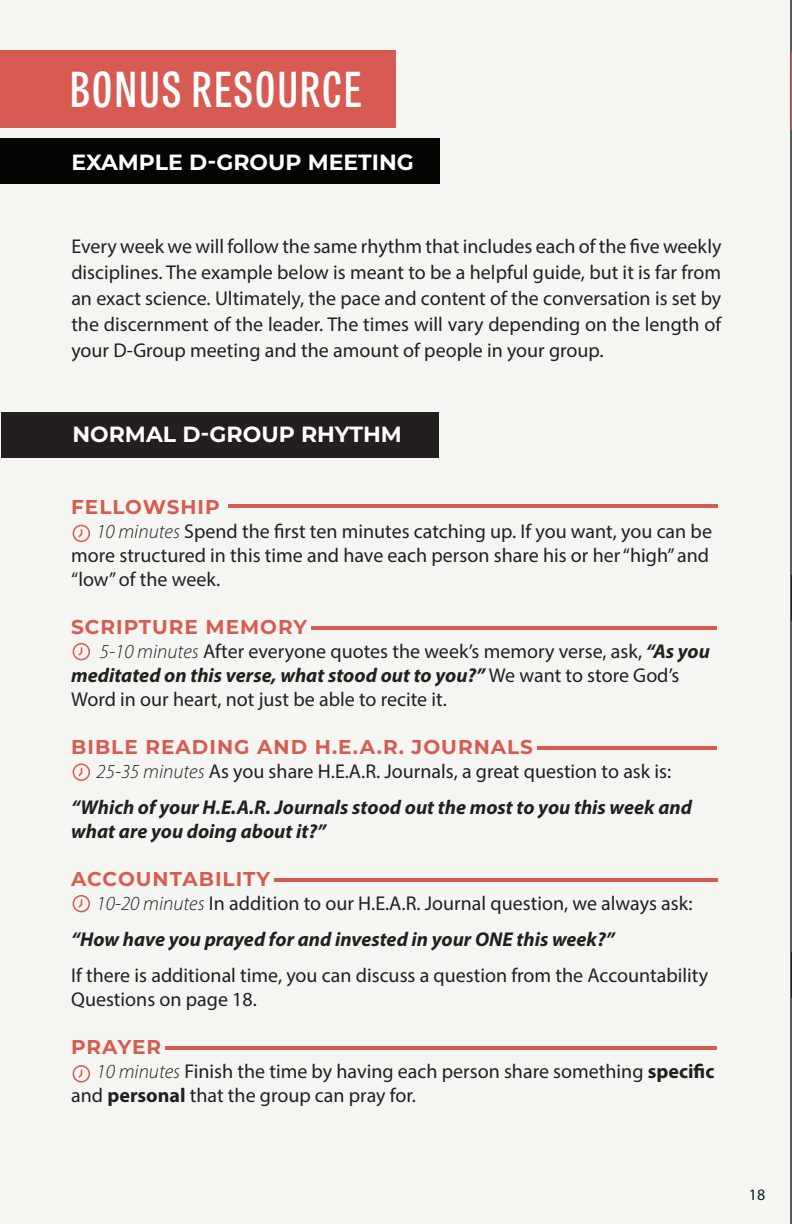
<style>
.page{position:relative;width:792px;height:1224px;background:#f5f6f1}
.page>*{position:absolute;margin:0;border:0;box-sizing:border-box;transform-origin:0 0}
.t1{font:600 48px "Tablet Gothic Compressed";letter-spacing:.05em;color:#fff}
.Paragraph_Style_1{font:700 22px "Montserrat";color:#fff}
.t2{font:20px/24px "Myriad Pro";color:#231f20}
.t3{font:italic 700 20px/36px "Myriad Pro";color:#231f20;text-align:center}
.t4{font:700 20px "Montserrat";letter-spacing:.05em;color:#d85b53}
.t5{font:16px "Myriad Pro";color:#051f23}
.s1{font-weight:300;font-style:italic}
.s2{font-weight:700;font-style:italic}
.s3{font-weight:300}
.s4{font-weight:400;font-style:normal}
.s5{font-weight:700}
</style>
<div class="page">
<hr style="left:791px;top:0;width:1px;height:1224px;background:#5c5c5f">
<div style="left:0;top:138px;width:439px;height:46px;background:#040503"></div>
<div style="left:0;top:50px;width:396px;height:78px;background:#d85b53"></div>
<div style="left:1px;top:412px;width:438px;height:46px;background:#231f20"></div>
<hr style="left:228px;top:504px;width:489px;height:4px;background:#d85b53">
<hr style="left:165px;top:1046px;width:552px;height:4px;background:#d85b53">
<hr style="left:274px;top:878px;width:443px;height:3px;background:#d85b53">
<hr style="left:538px;top:746px;width:179px;height:4px;background:#d85b53">
<hr style="left:312px;top:626px;width:405px;height:4px;background:#d85b53">
<svg style="left:73px;top:525px;width:17px;height:17px"></svg>
<svg style="left:73px;top:643px;width:17px;height:17px"></svg>
<svg style="left:73px;top:763px;width:17px;height:18px"></svg>
<svg style="left:73px;top:895px;width:17px;height:17px"></svg>
<svg style="left:73px;top:1065px;width:17px;height:18px"></svg>
<hr style="left:791px;top:52px;width:1px;height:78px;background:#d85b53">
<p class="t1" style="left:70px;top:56px;width:293px">BONUS RESOURCE</p>
<p class="Paragraph_Style_1" style="left:72px;top:146px;width:344px">EXAMPLE D-GROUP MEETING</p>
<p class="t2" style="left:71px;top:233px;width:652px;line-height:26px;text-align:justify">Every week we will follow the same rhythm that includes each of the five weekly disciplines. The example below is meant to be a helpful guide, but it is far from an exact science. Ultimately, the pace and content of the conversation is set by the discernment of the leader. The times will vary depending on the length of your D-Group meeting and the amount of people in your group.</p>
<p class="Paragraph_Style_1" style="left:72px;top:419px;width:331px">NORMAL D-GROUP RHYTHM</p>
<p class="t4" style="left:71px;top:493px;width:150px">FELLOWSHIP</p>
<p class="t2" style="left:71px;top:519px;width:642px;text-indent:25px"><span class="s1">10 minutes</span> Spend the first ten minutes catching up. If you want, you can be more structured in this time and have each person share his or her “high” and “low” of the week.</p>
<p class="t4" style="left:71px;top:613px;width:237px">SCRIPTURE MEMORY</p>
<p class="t2" style="left:71px;top:639px;width:640px;text-indent:29px"><span class="s1">5-10 minutes</span> After everyone quotes the week’s memory verse, ask, <span class="s2">“As you meditated on this verse, what stood out to you?”</span> We want to store God’s<br>Word in our heart, not just be able to recite it.</p>
<p class="t4" style="left:71px;top:733px;width:463px">BIBLE READING AND H.E.A.R. JOURNALS</p>
<p class="t3" style="left:71px;top:753px;width:622px"><span class="s3">25-35 minutes</span> <span class="s4">As you share H.E.A.R. Journals, a great question to ask is: </span>“Which of your H.E.A.R. Journals stood out the most to you this week and</p>
<p class="t3" style="left:71px;top:813px;width:256px">what are you doing about it?”</p>
<p class="t4" style="left:71px;top:865px;width:200px">ACCOUNTABILITY</p>
<p class="t2" style="left:97px;top:891px;width:597px"><span class="s1">10-20 minutes</span> In addition to our H.E.A.R. Journal question, we always ask:</p>
<p class="t3" style="left:71px;top:921px;width:545px">“How have you prayed for and invested in your ONE this week?”</p>
<p class="t2" style="left:71px;top:963px;width:638px">If there is additional time, you can discuss a question from the Accountability<br>Questions on page 18.</p>
<p class="t4" style="left:71px;top:1033px;width:92px">PRAYER</p>
<p class="t2" style="left:71px;top:1059px;width:645px;text-indent:25px"><span class="s1">10 minutes</span> Finish the time by having each person share something <span class="s5">specific </span>and <span class="s5">personal</span> that the group can pray for.</p>
<p class="t5" style="left:749px;top:1185px;width:18px">18</p>
</div>
